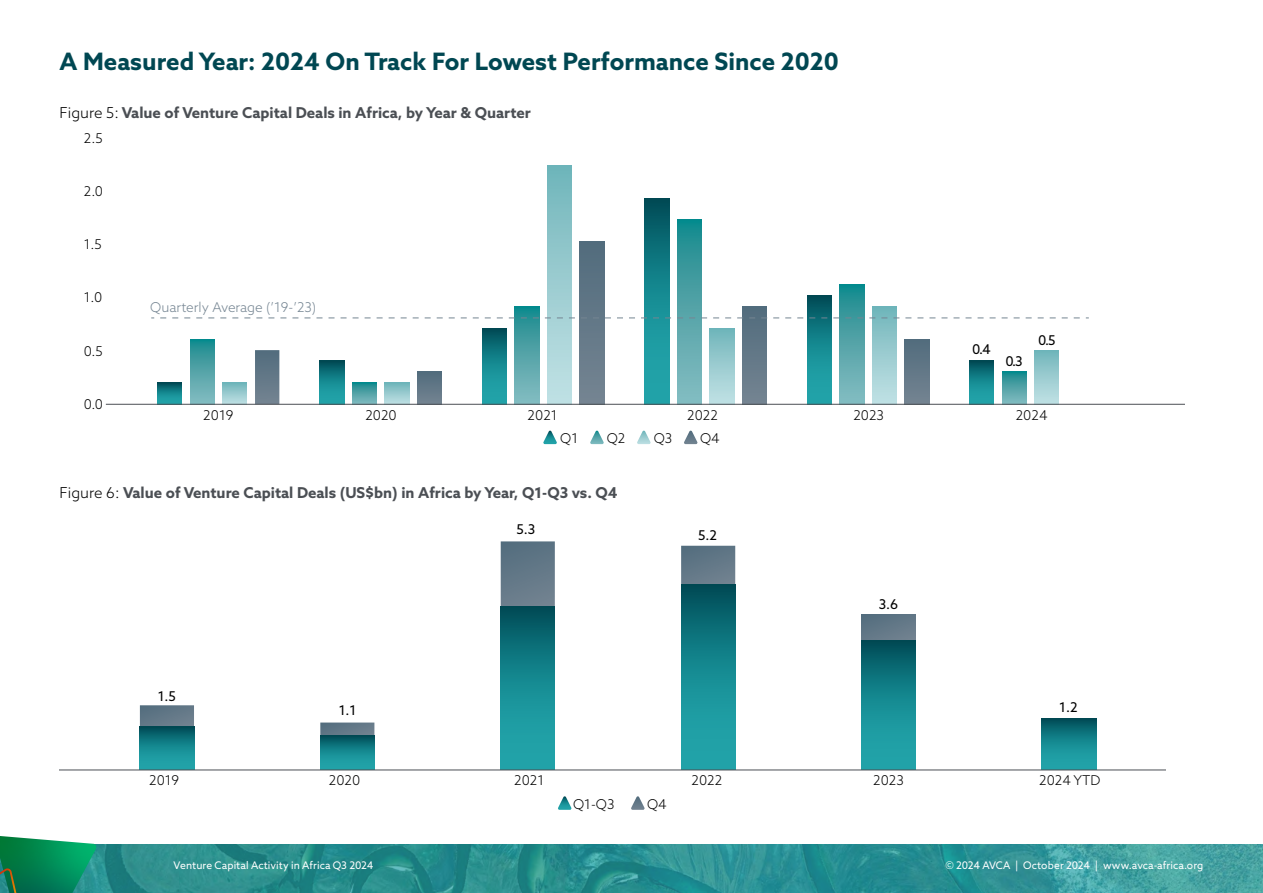
<style>
.page{position:relative;width:1263px;height:893px;background:#fff}
.page>*{position:absolute;margin:0;border:0;box-sizing:border-box;transform-origin:0 0}
.Body_Copy{font:700 24px "Azo Sans";color:#004752}
.Body_Copy-2{font:700 15px "Azo Sans";color:#4b4f54}
.t1{font:300 13.5px "Azo Sans";color:#000}
.t2{font:13.5px "Azo Sans";color:#000}
.t3{font:300 13.5px "Azo Sans";color:#758592}
.t4{font:10.5px "Azo Sans";letter-spacing:.005em;color:#fff}
.s1{font-weight:300;color:#000}
</style>
<div class="page">
<svg style="left:255px;top:350px;width:24px;height:54px"></svg>
<div style="left:417px;top:372px;width:25px;height:32px;background:linear-gradient(to bottom,#526c7d,#728390)"></div>
<div style="left:580px;top:242px;width:24px;height:162px;background:linear-gradient(to bottom,#516c7d,#758492)"></div>
<div style="left:742px;top:307px;width:25px;height:97px;background:linear-gradient(to bottom,#526c7d,#748492)"></div>
<div style="left:905px;top:339px;width:24px;height:65px;background:linear-gradient(to bottom,#516c7d,#748492)"></div>
<svg style="left:223px;top:383px;width:24px;height:21px"></svg>
<svg style="left:385px;top:383px;width:24px;height:21px"></svg>
<div style="left:547px;top:166px;width:25px;height:238px;background:linear-gradient(to bottom,#72b6bb,#c3e2e6)"></div>
<div style="left:710px;top:328px;width:24px;height:76px;background:linear-gradient(to bottom,#71b5bb,#c1e1e5)"></div>
<div style="left:872px;top:307px;width:24px;height:97px;background:linear-gradient(to bottom,#72b5ba,#c3e2e6)"></div>
<div style="left:1034px;top:350px;width:25px;height:54px;background:linear-gradient(to bottom,#71b5bb,#c0e1e4)"></div>
<svg style="left:190px;top:339px;width:24px;height:65px"></svg>
<svg style="left:352px;top:383px;width:25px;height:21px"></svg>
<svg style="left:515px;top:307px;width:24px;height:97px"></svg>
<div style="left:677px;top:220px;width:25px;height:184px;background:linear-gradient(to bottom,#198b8e,#8abdc2)"></div>
<svg style="left:840px;top:285px;width:24px;height:119px"></svg>
<div style="left:1002px;top:372px;width:24px;height:32px;background:linear-gradient(to bottom,#1c8a8e,#82babf)"></div>
<svg style="left:158px;top:383px;width:24px;height:21px"></svg>
<div style="left:320px;top:361px;width:24px;height:43px;background:linear-gradient(to bottom,#025762,#27b3b8)"></div>
<svg style="left:482px;top:328px;width:25px;height:76px"></svg>
<svg style="left:645px;top:198px;width:24px;height:206px"></svg>
<svg style="left:807px;top:296px;width:24px;height:108px"></svg>
<div style="left:970px;top:361px;width:24px;height:43px;background:linear-gradient(to bottom,#025762,#27b3b8)"></div>
<svg style="left:543px;top:431px;width:14px;height:13px"></svg>
<svg style="left:590px;top:431px;width:14px;height:13px"></svg>
<svg style="left:637px;top:431px;width:14px;height:13px"></svg>
<svg style="left:684px;top:431px;width:14px;height:13px"></svg>
<hr style="left:106px;top:404px;width:1078px;height:1px;background:#4b4f54">
<svg style="left:160px;top:318px;width:929px;height:1px"></svg>
<svg style="left:140px;top:705px;width:54px;height:22px"></svg>
<svg style="left:320px;top:722px;width:54px;height:13px"></svg>
<svg style="left:501px;top:541px;width:54px;height:65px"></svg>
<svg style="left:681px;top:546px;width:54px;height:38px"></svg>
<svg style="left:861px;top:615px;width:55px;height:26px"></svg>
<div style="left:140px;top:727px;width:54px;height:43px;background:linear-gradient(to bottom,#025863,#27b3b8)"></div>
<svg style="left:320px;top:735px;width:54px;height:35px"></svg>
<svg style="left:501px;top:606px;width:54px;height:164px"></svg>
<svg style="left:681px;top:584px;width:54px;height:186px"></svg>
<svg style="left:861px;top:641px;width:55px;height:129px"></svg>
<svg style="left:1042px;top:718px;width:54px;height:52px"></svg>
<hr style="left:60px;top:770px;width:1105px;height:1px;background:#4b4f54">
<svg style="left:558px;top:796px;width:14px;height:14px"></svg>
<svg style="left:631px;top:796px;width:14px;height:14px"></svg>
<img style="left:97px;top:844px;width:1166px;height:49px">
<svg style="left:0;top:836px;width:97px;height:57px"></svg>
<p class="Body_Copy" style="left:60px;top:46px;width:781px">A Measured Year: 2024 On Track For Lowest Performance Since 2020</p>
<p class="Body_Copy-2" style="left:60px;top:102px;width:473px"><span class="s1">Figure 5:</span> Value of Venture Capital Deals in Africa, by Year &amp; Quarter</p>
<p class="t1" style="left:84px;top:129px;width:20px">2.5</p>
<p class="t1" style="left:84px;top:182px;width:21px">2.0</p>
<p class="t1" style="left:84px;top:235px;width:20px">1.5</p>
<p class="t1" style="left:84px;top:289px;width:20px">1.0</p>
<p class="t1" style="left:84px;top:342px;width:20px">0.5</p>
<p class="t1" style="left:84px;top:395px;width:21px">0.0</p>
<p class="t3" style="left:150px;top:298px;width:167px">Quarterly Average (’19-’23)</p>
<p class="t1" style="left:203px;top:406px;width:32px">2019</p>
<p class="t1" style="left:365px;top:406px;width:33px">2020</p>
<p class="t1" style="left:528px;top:406px;width:31px">2021</p>
<p class="t1" style="left:687px;top:406px;width:32px">2022</p>
<p class="t1" style="left:560px;top:429px;width:19px">Q1</p>
<p class="t1" style="left:607px;top:429px;width:20px">Q2</p>
<p class="t1" style="left:654px;top:429px;width:20px">Q3</p>
<p class="t1" style="left:700px;top:429px;width:21px">Q4</p>
<p class="Body_Copy-2" style="left:60px;top:482px;width:560px"><span class="s1">Figure 6:</span> Value of Venture Capital Deals (US$bn) in Africa by Year, Q1-Q3 vs. Q4</p>
<p class="t2" style="left:158px;top:687px;width:20px">1.5</p>
<p class="t2" style="left:339px;top:701px;width:19px">1.1</p>
<p class="t2" style="left:516px;top:520px;width:20px">5.3</p>
<p class="t2" style="left:698px;top:526px;width:20px">5.2</p>
<p class="t2" style="left:972px;top:341px;width:20px">0.4</p>
<p class="t2" style="left:1005px;top:353px;width:19px">0.3</p>
<p class="t2" style="left:1038px;top:332px;width:19px">0.5</p>
<p class="t1" style="left:853px;top:406px;width:32px">2023</p>
<p class="t1" style="left:1016px;top:406px;width:33px">2024</p>
<p class="t2" style="left:879px;top:595px;width:21px">3.6</p>
<p class="t2" style="left:1059px;top:698px;width:20px">1.2</p>
<p class="t1" style="left:149px;top:772px;width:32px">2019</p>
<p class="t1" style="left:329px;top:772px;width:33px">2020</p>
<p class="t1" style="left:514px;top:772px;width:31px">2021</p>
<p class="t1" style="left:691px;top:772px;width:32px">2022</p>
<p class="t1" style="left:873px;top:772px;width:32px">2023</p>
<p class="t1" style="left:1039px;top:772px;width:63px">2024 YTD</p>
<p class="t1" style="left:573px;top:795px;width:43px">Q1-Q3</p>
<p class="t1" style="left:647px;top:795px;width:21px">Q4</p>
<p class="t4" style="left:174px;top:859px;width:201px">Venture Capital Activity in Africa Q3 2024</p>
<p class="t4" style="left:945px;top:859px;width:260px">© 2024 AVCA | October 2024 | www.avca-africa.org</p>
</div>
